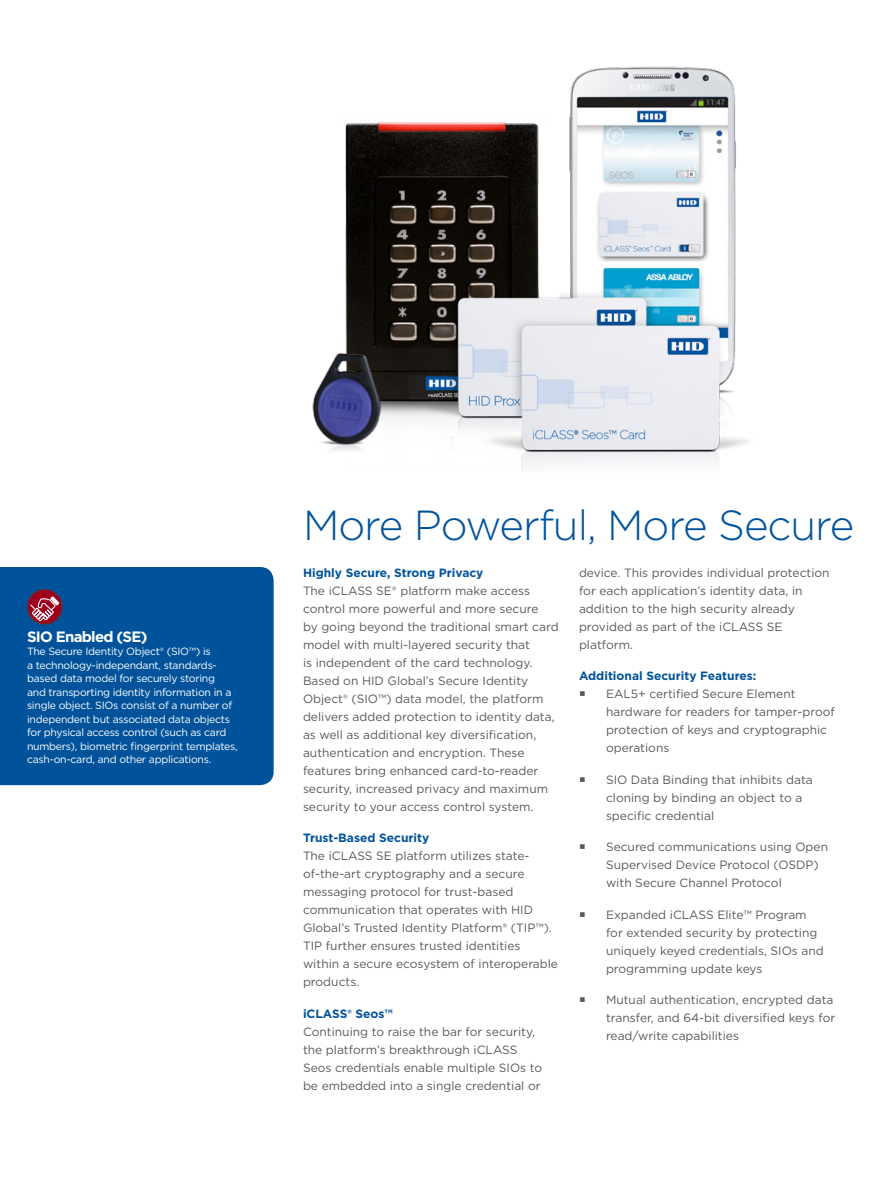
<style>
.page{position:relative;width:891px;height:1188px;background:#fff}
.page>*{position:absolute;margin:0;border:0;box-sizing:border-box;transform-origin:0 0}
.t1{font:300 42px "Gotham";letter-spacing:-.025em;color:#00539b}
.t2{font:700 15px "Gotham";letter-spacing:-.05em;color:#fff}
.t3{font:12px/18px "Gotham";color:#58595b}
.t4{font:700 12px "Gotham";color:#00539b}
.t5{font:10.5px/13.5px "Gotham";letter-spacing:-.025em;color:#fff}
.s1{font-weight:700;color:#00539b}
</style>
<div class="page">
<img style="left:312px;top:66px;width:437px;height:404px">
<div style="left:0;top:567px;width:274px;height:218px;background:#00539b"></div>
<div style="left:28px;top:590px;width:34px;height:34px;background:#9e001c;border-radius:50%"></div>
<div style="left:27px;top:589px;width:35px;height:36px;border:1px solid #782429;border-radius:50%"></div>
<svg style="left:29px;top:596px;width:31px;height:27px"></svg>
<p class="t2" style="left:27px;top:626px;width:122px">SIO Enabled (SE)</p>
<p class="t5" style="left:27px;top:644px;width:212px">The Secure Identity Object® (SIO™) is<br>a technology-independant, standards&shy;based data model for securely storing<br>and transporting identity information in a single object. SIOs consist of a number of independent but associated data objects for physical access control (such as card numbers), biometric fingerprint templates, cash-on-card, and other applications.</p>
<p class="t1" style="left:303px;top:499px;width:553px">More Powerful, More Secure</p>
<p class="t3" style="left:303px;top:563px;width:257px"><span class="s1">Highly Secure, Strong Privacy<br></span>The iCLASS SE® platform make access control more powerful and more secure<br>by going beyond the traditional smart card model with multi-layered security that<br>is independent of the card technology.<br>Based on HID Global’s Secure Identity Object® (SIO™) data model, the platform delivers added protection to identity data, as well as additional key diversification, authentication and encryption. These features bring enhanced card-to-reader security, increased privacy and maximum security to your access control system.</p>
<p class="t3" style="left:303px;top:829px;width:257px"><span class="s1">Trust-Based Security<br></span>The iCLASS SE platform utilizes state&shy;of-the-art cryptography and a secure messaging protocol for trust-based communication that operates with HID Global’s Trusted Identity Platform® (TIP™).<br>TIP further ensures trusted identities within a secure ecosystem of interoperable products.</p>
<p class="t3" style="left:303px;top:1004px;width:241px"><span class="s1">iCLASS® Seos™<br></span>Continuing to raise the bar for security, the platform’s breakthrough iCLASS Seos credentials enable multiple SIOs to be embedded into a single credential or</p>
<p class="t3" style="left:579px;top:563px;width:252px">device. This provides individual protection for each application’s identity data, in addition to the high security already provided as part of the iCLASS SE platform.</p>
<p class="t4" style="left:579px;top:668px;width:179px">Additional Security Features:</p>
<p class="t3" style="left:606px;top:685px;width:230px">EAL5+ certified Secure Element hardware for readers for tamper-proof protection of keys and cryptographic operations</p>
<p class="t3" style="left:606px;top:770px;width:208px">SIO Data Binding that inhibits data cloning by binding an object to a specific credential</p>
<p class="t3" style="left:606px;top:838px;width:224px">Secured communications using Open<br>Supervised Device Protocol (OSDP) with Secure Channel Protocol</p>
<p class="t3" style="left:606px;top:905px;width:219px">Expanded iCLASS Elite™ Program for extended security by protecting uniquely keyed credentials, SIOs and programming update keys</p>
<p class="t3" style="left:606px;top:991px;width:231px">Mutual authentication, encrypted data transfer, and 64-bit diversified keys for read/write capabilities</p>
</div>
